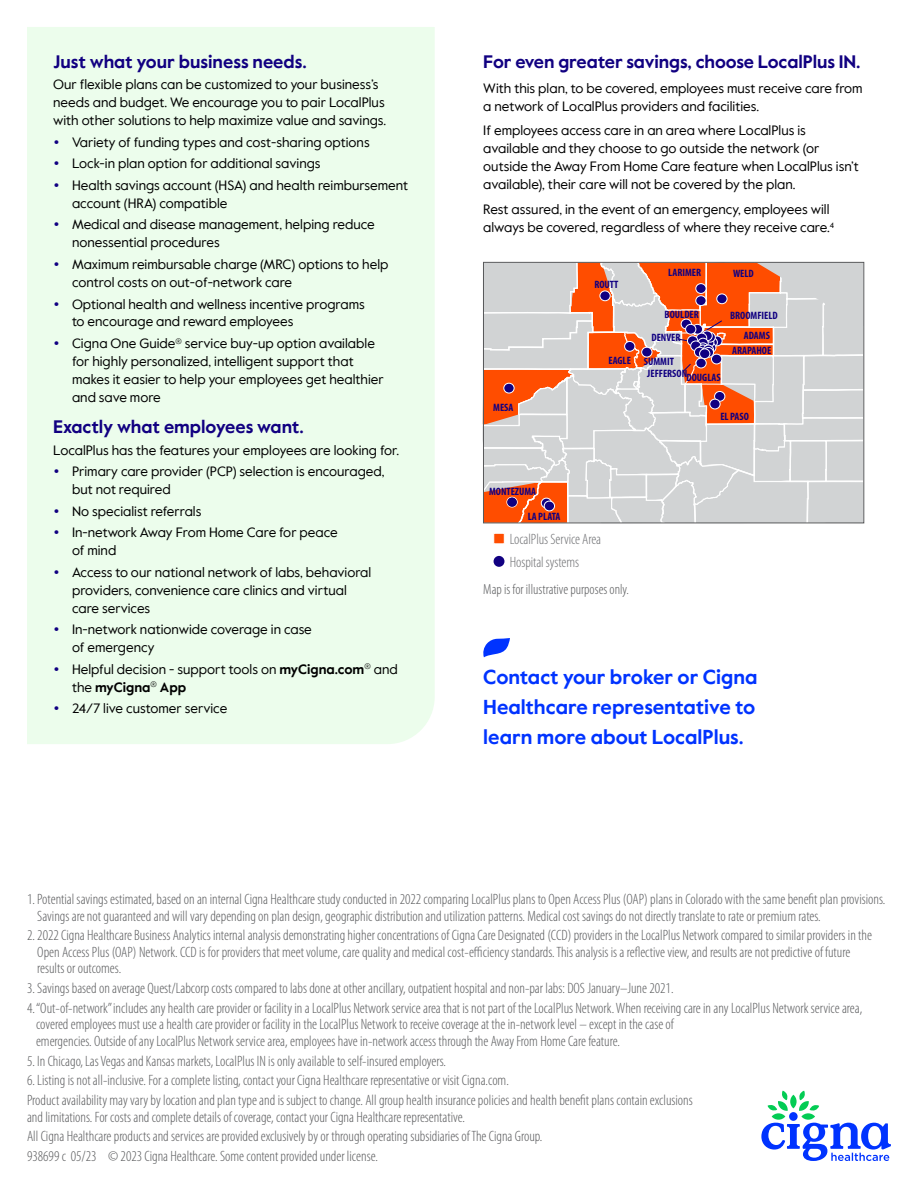
<style>
.page{position:relative;width:918px;height:1188px;background:#fff}
.page>*{position:absolute;margin:0;border:0;box-sizing:border-box;transform-origin:0 0}
.t1{font:700 20.1px/30.2px "Value Sans Pro";color:#03f;text-align:justify}
.t2{font:700 18px "Value Sans Pro";letter-spacing:-.005em;color:#110081}
.t3{font:300 condensed 15px/16.5px "Myriad Pro";color:#58595b}
.t4{font:300 condensed 15px "Myriad Pro";letter-spacing:-.005em;color:#6d6e71}
.t5{font:300 condensed 14.55px "Myriad Pro";color:#58595b}
.t6{font:13.5px/18px "Value Sans Pro";color:#000}
.t7{font:700 condensed 10.65px "Myriad Pro";color:#110081}
.s1{font-size:24px;color:#110081}
.s2{font-weight:700}
</style>
<div class="page">
<svg style="left:761px;top:1091px;width:130px;height:70px"></svg>
<div style="left:27px;top:27px;width:408px;height:717px;background:#ecfdec"></div>
<svg style="left:482px;top:261px;width:383px;height:397px"></svg>
<div style="left:494px;top:556px;width:10px;height:11px;background:#110081;border-radius:50%"></div>
<div style="left:494px;top:533px;width:10px;height:11px;background:#ff4d00;border:1px solid #fff"></div>
<p class="t2" style="left:53px;top:51px;width:255px">Just what your business needs.</p>
<p class="t6" style="left:53px;top:76px;width:335px">Our flexible plans can be customized to your business’s needs and budget. We encourage you to pair LocalPlus with other solutions to help maximize value and savings.</p>
<p class="t6" style="left:53px;top:134px;width:318px"><span class="s1">•</span> Variety of funding types and cost-sharing options</p>
<p class="t6" style="left:53px;top:155px;width:269px"><span class="s1">•</span> Lock-in plan option for additional savings</p>
<p class="t6" style="left:72px;top:177px;width:338px;text-indent:-19px"><span class="s1">•</span> Health savings account (HSA) and health reimbursement account (HRA) compatible</p>
<p class="t6" style="left:72px;top:216px;width:304px;text-indent:-19px"><span class="s1">•</span> Medical and disease management, helping reduce nonessential procedures</p>
<p class="t6" style="left:72px;top:256px;width:318px;text-indent:-19px"><span class="s1">•</span> Maximum reimbursable charge (MRC) options to help control costs on out-of-network care</p>
<p class="t6" style="left:72px;top:295px;width:294px;text-indent:-19px"><span class="s1">•</span> Optional health and wellness incentive programs to encourage and reward employees</p>
<p class="t6" style="left:72px;top:335px;width:313px;text-indent:-19px"><span class="s1">•</span> Cigna One Guide<sup>®</sup> service buy-up option available for highly personalized, intelligent support that makes it easier to help your employees get healthier and save more</p>
<p class="t2" style="left:53px;top:416px;width:252px">Exactly what employees want.</p>
<p class="t6" style="left:53px;top:441px;width:347px">LocalPlus has the features your employees are looking for.</p>
<p class="t6" style="left:72px;top:463px;width:314px;text-indent:-19px"><span class="s1">•</span> Primary care provider (PCP) selection is encouraged, but not required</p>
<p class="t6" style="left:53px;top:502px;width:150px"><span class="s1">•</span> No specialist referrals</p>
<p class="t6" style="left:72px;top:524px;width:267px;text-indent:-19px"><span class="s1">•</span> In-network Away From Home Care for peace of mind</p>
<p class="t6" style="left:72px;top:563px;width:301px;text-indent:-19px"><span class="s1">•</span> Access to our national network of labs, behavioral providers, convenience care clinics and virtual care services</p>
<p class="t6" style="left:72px;top:621px;width:241px;text-indent:-19px"><span class="s1">•</span> In-network nationwide coverage in case of emergency</p>
<p class="t6" style="left:72px;top:660px;width:327px;text-indent:-19px"><span class="s1">•</span> Helpful decision - support tools on <span class="s2">myCigna.com</span><sup>®</sup> and the <span class="s2">myCigna</span><sup>®</sup> <span class="s2">App</span></p>
<p class="t6" style="left:53px;top:700px;width:176px"><span class="s1">•</span> 24/7 live customer service</p>
<p class="t2" style="left:483px;top:51px;width:379px">For even greater savings, choose LocalPlus IN.</p>
<p class="t6" style="left:483px;top:79px;width:381px">With this plan, to be covered, employees must receive care from a network of LocalPlus providers and facilities.</p>
<p class="t6" style="left:483px;top:122px;width:377px">If employees access care in an area where LocalPlus is available and they choose to go outside the network (or outside the Away From Home Care feature when LocalPlus isn’t available), their care will not be covered by the plan.</p>
<p class="t6" style="left:483px;top:201px;width:352px">Rest assured, in the event of an emergency, employees will always be covered, regardless of where they receive care.<sup>4</sup></p>
<p class="t7" style="left:594px;top:278px;width:26px">ROUTT</p>
<p class="t7" style="left:668px;top:266px;width:34px">LARIMER</p>
<p class="t7" style="left:733px;top:267px;width:22px">WELD</p>
<p class="t7" style="left:665px;top:308px;width:36px">BOULDER</p>
<p class="t7" style="left:730px;top:309px;width:49px">BROOMFIELD</p>
<p class="t7" style="left:651px;top:330px;width:31px">DENVER</p>
<p class="t7" style="left:744px;top:329px;width:27px">ADAMS</p>
<p class="t7" style="left:732px;top:344px;width:41px">ARAPAHOE</p>
<p class="t7" style="left:609px;top:355px;width:67px">EAGLE SUMMIT</p>
<p class="t7" style="left:493px;top:401px;width:22px">MESA</p>
<p class="t7" style="left:647px;top:367px;width:41px">JEFFERSON</p>
<p class="t7" style="left:687px;top:371px;width:36px">DOUGLAS</p>
<p class="t7" style="left:720px;top:410px;width:30px">EL PASO</p>
<p class="t7" style="left:489px;top:485px;width:49px">MONTEZUMA</p>
<p class="t7" style="left:528px;top:510px;width:34px">LA PLATA</p>
<p class="t4" style="left:510px;top:530px;width:93px">LocalPlus Service Area</p>
<p class="t5" style="left:483px;top:581px;width:147px">Map is for illustrative purposes only.</p>
<p class="t4" style="left:510px;top:553px;width:71px">Hospital systems</p>
<h1 class="t1" style="left:483px;top:663px;width:276px">Contact your broker or Cigna Healthcare representative to learn more about LocalPlus.</h1>
<p class="t3" style="left:37px;top:891px;width:850px;text-indent:-10px">1. Potential savings estimated, based on an internal Cigna Healthcare study conducted in 2022 comparing LocalPlus plans to Open Access Plus (OAP) plans in Colorado with the same benefit plan provisions.<br>Savings are not guaranteed and will vary depending on plan design, geographic distribution and utilization patterns. Medical cost savings do not directly translate to rate or premium rates.</p>
<p class="t3" style="left:37px;top:927px;width:836px;text-indent:-10px">2. 2022 Cigna Healthcare Business Analytics internal analysis demonstrating higher concentrations of Cigna Care Designated (CCD) providers in the LocalPlus Network compared to similar providers in the<br>Open Access Plus (OAP) Network. CCD is for providers that meet volume, care quality and medical cost-efficiency standards. This analysis is a reflective view, and results are not predictive of future results or outcomes.</p>
<p class="t3" style="left:27px;top:980px;width:648px">3. Savings based on average Quest/Labcorp costs compared to labs done at other ancillary, outpatient hospital and non-par labs: DOS January–June 2021.</p>
<p class="t3" style="left:36px;top:1000px;width:828px;text-indent:-9px">4. “Out-of-network” includes any health care provider or facility in a LocalPlus Network service area that is not part of the LocalPlus Network. When receiving care in any LocalPlus Network service area, covered employees must use a health care provider or facility in the LocalPlus Network to receive coverage at the in-network level – except in the case of<br>emergencies. Outside of any LocalPlus Network service area, employees have in-network access through the Away From Home Care feature.</p>
<p class="t3" style="left:27px;top:1052px;width:421px">5. In Chicago, Las Vegas and Kansas markets, LocalPlus IN is only available to self-insured employers.</p>
<p class="t3" style="left:27px;top:1070px;width:667px;line-height:19.8px">6. Listing is not all-inclusive. For a complete listing, contact your Cigna Healthcare representative or visit Cigna.com.<br>Product availability may vary by location and plan type and is subject to change. All group health insurance policies and health benefit plans contain exclusions</p>
<p class="t3" style="left:27px;top:1107px;width:517px;line-height:19.8px">and limitations. For costs and complete details of coverage, contact your Cigna Healthcare representative.<br>All Cigna Healthcare products and services are provided exclusively by or through operating subsidiaries of The Cigna Group.<br>938699 c 05/23 © 2023 Cigna Healthcare. Some content provided under license.</p>
</div>
